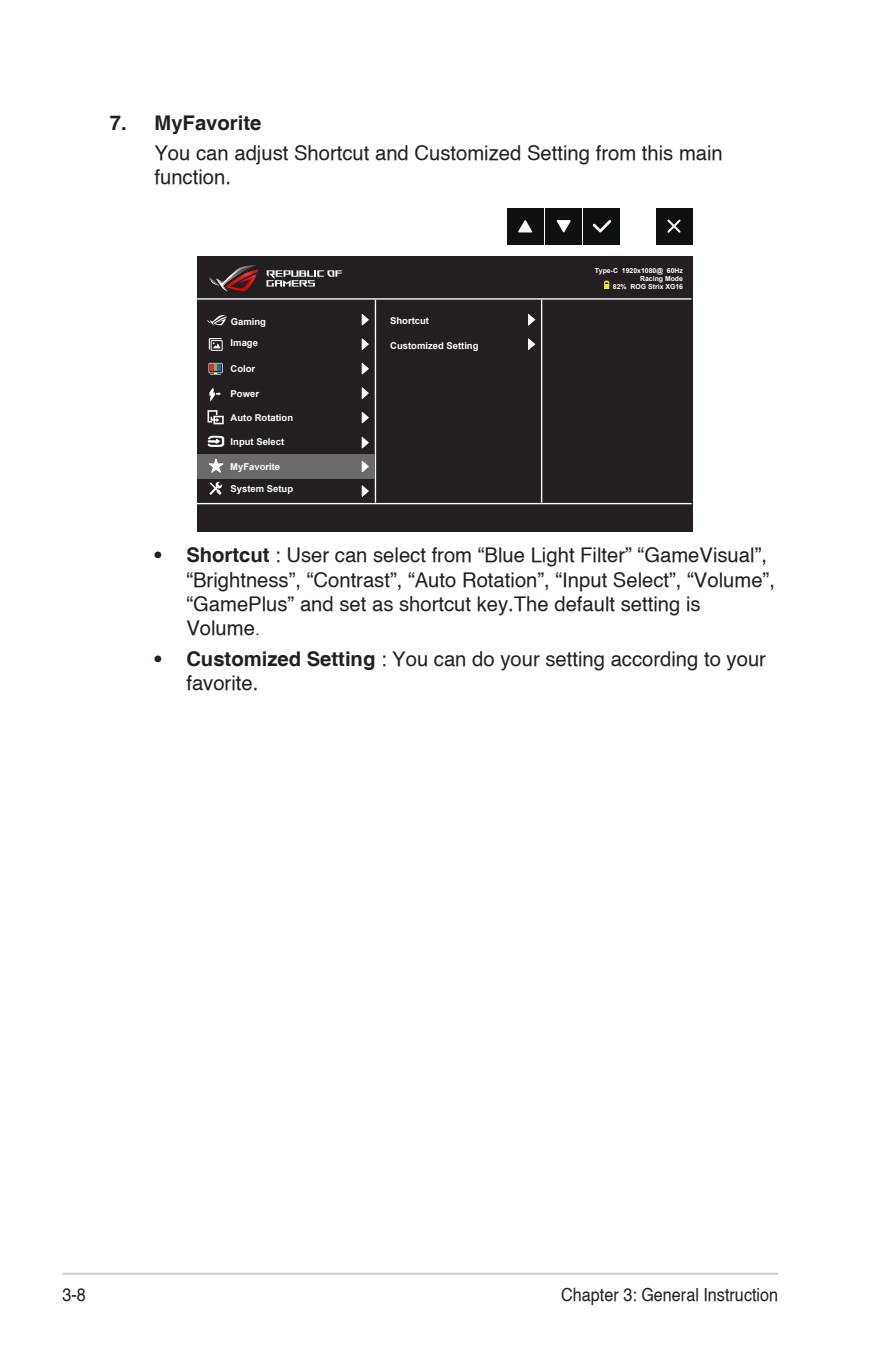
<style>
.page{position:relative;width:893px;height:1346px;background:#fff}
.page>*{position:absolute;margin:0;border:0;box-sizing:border-box;transform-origin:0 0}
.Body_Text_Indent{font:20.25px/24.3px "Helvetica";color:#231f20}
.OSD_Item{font:700 20.25px "Helvetica";color:#231f20}
.t1{font:18px "Helvetica";color:#231f20;scale:.9 1}
.t2{font:700 9.45px "Arial";color:#fff}
.t3{font:700 6.98px/8.3px "Arial";color:#fff;text-align:right}
.s1{font-weight:700}
.s2{font-family:"Adobe Song Std";font-weight:300}
</style>
<div class="page">
<hr style="left:63px;top:1272px;width:715px;height:3px;background:#d1d2d4">
<div style="left:197px;top:257px;width:495px;height:275px;background:#231f20"></div>
<hr style="left:196px;top:298px;width:496px;height:2px;background:#fff">
<hr style="left:196px;top:503px;width:496px;height:1px;background:#fff">
<hr style="left:375px;top:300px;width:1px;height:203px;background:#fff">
<hr style="left:541px;top:300px;width:1px;height:203px;background:#fff">
<div style="left:197px;top:454px;width:177px;height:25px;background:#6c696d"></div>
<svg style="left:209px;top:363px;width:14px;height:12px"></svg>
<svg style="left:209px;top:481px;width:13px;height:14px"></svg>
<svg style="left:209px;top:458px;width:15px;height:15px"></svg>
<svg style="left:207px;top:436px;width:17px;height:11px"></svg>
<svg style="left:267px;top:270px;width:75px;height:17px"></svg>
<svg style="left:209px;top:265px;width:49px;height:27px"></svg>
<div style="left:211px;top:340px;width:12px;height:11px;border:1px solid #fff"></div>
<svg style="left:209px;top:338px;width:13px;height:12px"></svg>
<svg style="left:361px;top:314px;width:8px;height:12px"></svg>
<svg style="left:361px;top:338px;width:8px;height:12px"></svg>
<svg style="left:528px;top:314px;width:7px;height:12px"></svg>
<svg style="left:528px;top:338px;width:7px;height:12px"></svg>
<svg style="left:361px;top:363px;width:8px;height:12px"></svg>
<svg style="left:361px;top:387px;width:8px;height:12px"></svg>
<svg style="left:361px;top:412px;width:8px;height:12px"></svg>
<svg style="left:361px;top:437px;width:8px;height:12px"></svg>
<svg style="left:361px;top:461px;width:8px;height:12px"></svg>
<svg style="left:361px;top:485px;width:8px;height:12px"></svg>
<svg style="left:207px;top:315px;width:20px;height:10px"></svg>
<div style="left:604px;top:281px;width:5px;height:8px;border:1px solid #efe640"></div>
<svg style="left:605px;top:281px;width:4px;height:7px"></svg>
<div style="left:208px;top:410px;width:9px;height:12px;border:2px solid #fff"></div>
<div style="left:213px;top:416px;width:11px;height:8px;border:2px solid #fff"></div>
<svg style="left:210px;top:415px;width:9px;height:7px"></svg>
<svg style="left:209px;top:387px;width:12px;height:15px"></svg>
<div style="left:655px;top:208px;width:37px;height:36px;background:#0f1010"></div>
<div style="left:545px;top:208px;width:37px;height:36px;background:#0f1010"></div>
<div style="left:507px;top:208px;width:37px;height:36px;background:#0f1010"></div>
<svg style="left:518px;top:220px;width:15px;height:13px"></svg>
<svg style="left:556px;top:220px;width:15px;height:13px"></svg>
<div style="left:584px;top:208px;width:36px;height:37px;background:#0f1010"></div>
<svg style="left:592px;top:220px;width:20px;height:13px"></svg>
<svg style="left:667px;top:219px;width:14px;height:14px"></svg>
<p class="OSD_Item" style="left:110px;top:110px;width:153px">7. MyFavorite</p>
<p class="Body_Text_Indent" style="left:154px;top:140px;width:570px">You can adjust Shortcut and Customized Setting from this main function.</p>
<p class="t2" style="left:231px;top:315px;width:37px">Gaming</p>
<p class="t2" style="left:231px;top:337px;width:29px">Image</p>
<p class="t2" style="left:231px;top:363px;width:26px">Color</p>
<p class="t2" style="left:231px;top:388px;width:30px">Power</p>
<p class="t2" style="left:231px;top:411px;width:64px">Auto Rotation</p>
<p class="t2" style="left:231px;top:435px;width:55px">Input Select</p>
<p class="t2" style="left:230px;top:461px;width:51px">MyFavorite</p>
<p class="t2" style="left:231px;top:483px;width:64px">System Setup</p>
<p class="t2" style="left:390px;top:315px;width:40px">Shortcut</p>
<p class="t2" style="left:390px;top:339px;width:90px">Customized Setting</p>
<p class="t3" style="left:595px;top:266px;width:90px">Type-C 1920x1080@ 60Hz<br>Racing Mode<br>82% ROG Strix XG16</p>
<p class="Body_Text_Indent" style="left:186px;top:543px;width:590px;text-indent:-32px"><span class="s1">• Shortcut</span> : User can select from “Blue Light Filter” “GameVisual”, “Brightness”, “Contrast”, “Auto Rotation”, “Input Select”, “Volume”, “GamePlus” and set as shortcut key.The default setting is Volume<span class="s2">.</span></p>
<p class="Body_Text_Indent" style="left:186px;top:646px;width:581px;text-indent:-32px"><span class="s1">• Customized Setting</span> : You can do your setting according to your favorite.</p>
<p class="t1" style="left:63px;top:1283px;width:28px">3-8</p>
<p class="t1" style="left:561px;top:1283px;width:243px">Chapter 3: General Instruction</p>
</div>
